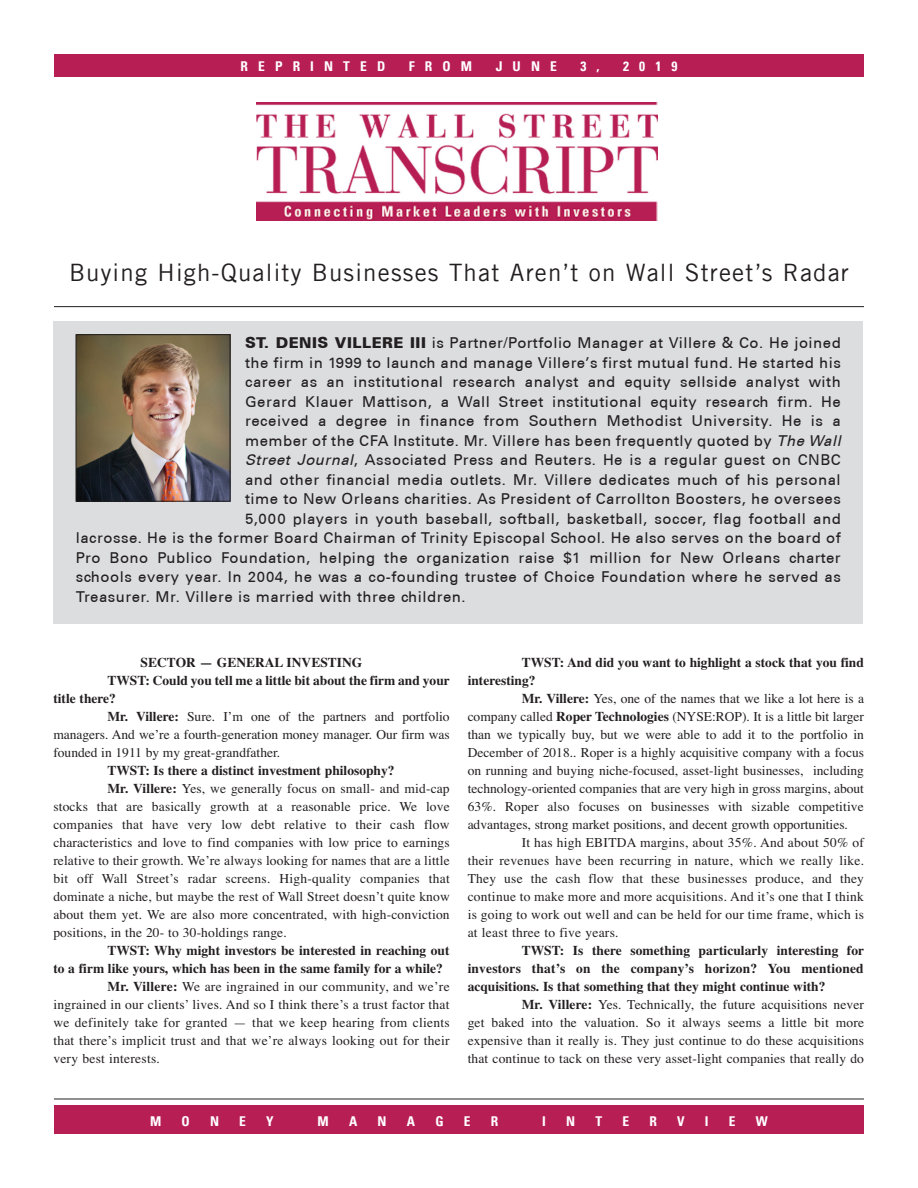
<style>
.page{position:relative;width:918px;height:1188px;background:#fff}
.page>*{position:absolute;margin:0;border:0;box-sizing:border-box;transform-origin:0 0}
.Industry{font:24px "Trade Gothic LT";letter-spacing:.05em;color:#231f20}
.Biography_1{font:500 15px "Univers CE";letter-spacing:.03em;color:#231f20}
.Body_Text{font:13.5px/18px "Times";letter-spacing:.01em;color:#231f20;text-align:justify}
.Body_Text-2{font:700 13.5px/18px "Times";color:#231f20}
.t1{font:700 condensed 13.5px "Univers LT";letter-spacing:.75em;color:#fff}
.s1{font-weight:900}
.s2{font-weight:400;font-style:italic}
.s3{font-weight:700}
</style>
<div class="page">
<div style="left:53px;top:321px;width:810px;height:303px;background:#dcdddf"></div>
<hr style="left:54px;top:306px;width:810px;height:1px;background:#231f20">
<div style="left:54px;top:1105px;width:810px;height:29px;background:#b71e54"></div>
<hr style="left:54px;top:1099px;width:810px;height:1px;background:#231f20">
<div style="left:54px;top:54px;width:810px;height:22px;background:#b71e54"></div>
<img style="left:78px;top:337px;width:150px;height:162px">
<div style="left:76px;top:335px;width:154px;height:166px;border:1px solid #231f20"></div>
<img style="left:257px;top:103px;width:401px;height:118px">
<p class="t1" style="left:241px;top:58px;width:146px">REPRINTED</p>
<p class="t1" style="left:409px;top:58px;width:65px">FROM</p>
<p class="t1" style="left:496px;top:58px;width:63px">JUNE</p>
<p class="t1" style="left:580px;top:58px;width:21px">3 ,</p>
<p class="t1" style="left:623px;top:58px;width:56px">2019</p>
<p class="Industry" style="left:69px;top:257px;width:781px">Buying High-Quality Businesses That Aren’t on Wall Street’s Radar</p>
<p class="Biography_1" style="left:245px;top:334px;width:597px"><span class="s1">ST. DENIS VILLERE III</span> is Partner/Portfolio Manager at Villere &amp; Co. He joined</p>
<p class="Biography_1" style="left:245px;top:353px;width:597px">the firm in 1999 to launch and manage Villere’s first mutual fund. He started his</p>
<p class="Biography_1" style="left:245px;top:373px;width:597px">career as an institutional research analyst and equity sellside analyst with</p>
<p class="Biography_1" style="left:245px;top:392px;width:597px">Gerard Klauer Mattison, a Wall Street institutional equity research firm. He</p>
<p class="Biography_1" style="left:245px;top:412px;width:597px">received a degree in finance from Southern Methodist University. He is a</p>
<p class="Biography_1" style="left:245px;top:431px;width:597px">member of the CFA Institute. Mr. Villere has been frequently quoted by <span class="s2">The Wall</span></p>
<p class="Biography_1" style="left:245px;top:451px;width:597px"><span class="s2">Street Journal</span>, Associated Press and Reuters. He is a regular guest on CNBC</p>
<p class="Biography_1" style="left:245px;top:470px;width:597px">and other financial media outlets. Mr. Villere dedicates much of his personal</p>
<p class="Biography_1" style="left:245px;top:490px;width:597px">time to New Orleans charities. As President of Carrollton Boosters, he oversees</p>
<p class="Biography_1" style="left:245px;top:509px;width:597px">5,000 players in youth baseball, softball, basketball, soccer, flag football and</p>
<p class="Biography_1" style="left:76px;top:529px;width:766px">lacrosse. He is the former Board Chairman of Trinity Episcopal School. He also serves on the board of</p>
<p class="Biography_1" style="left:76px;top:548px;width:766px">Pro Bono Publico Foundation, helping the organization raise $1 million for New Orleans charter</p>
<p class="Biography_1" style="left:76px;top:568px;width:767px">schools every year. In 2004, he was a co-founding trustee of Choice Foundation where he served as</p>
<p class="Biography_1" style="left:76px;top:587px;width:391px">Treasurer. Mr. Villere is married with three children.</p>
<p class="Body_Text-2" style="left:141px;top:654px;width:223px">SECTOR — GENERAL INVESTING</p>
<p class="Body_Text-2" style="left:53px;top:672px;width:398px;text-indent:54px">TWST: Could you tell me a little bit about the firm and your title there?</p>
<p class="Body_Text" style="left:53px;top:709px;width:398px;text-indent:54px"><span class="s3">Mr. Villere:</span> Sure. I’m one of the partners and portfolio managers. And we’re a fourth-generation money manager. Our firm was founded in 1911 by my great-grandfather.</p>
<p class="Body_Text-2" style="left:107px;top:762px;width:289px">TWST: Is there a distinct investment philosophy?</p>
<p class="Body_Text" style="left:53px;top:781px;width:398px;text-indent:54px"><span class="s3">Mr. Villere:</span> Yes, we generally focus on small- and mid-cap stocks that are basically growth at a reasonable price. We love companies that have very low debt relative to their cash flow characteristics and love to find companies with low price to earnings relative to their growth. We’re always looking for names that are a little bit off Wall Street’s radar screens. High-quality companies that dominate a niche, but maybe the rest of Wall Street doesn’t quite know about them yet. We are also more concentrated, with high-conviction positions, in the 20- to 30-holdings range.</p>
<p class="Body_Text-2" style="left:53px;top:942px;width:398px;text-indent:54px">TWST: Why might investors be interested in reaching out to a firm like yours, which has been in the same family for a while?</p>
<p class="Body_Text" style="left:53px;top:979px;width:398px;text-indent:54px"><span class="s3">Mr. Villere:</span> We are ingrained in our community, and we’re ingrained in our clients’ lives. And so I think there’s a trust factor that we definitely take for granted — that we keep hearing from clients that there’s implicit trust and that we’re always looking out for their very best interests.</p>
<p class="Body_Text-2" style="left:468px;top:654px;width:398px;text-indent:54px">TWST: And did you want to highlight a stock that you find interesting?</p>
<p class="Body_Text" style="left:468px;top:691px;width:398px;text-indent:54px"><span class="s3">Mr. Villere:</span> Yes, one of the names that we like a lot here is a company called <span class="s3">Roper Technologies</span> (NYSE:ROP). It is a little bit larger than we typically buy, but we were able to add it to the portfolio in December of 2018.. Roper is a highly acquisitive company with a focus on running and buying niche-focused, asset-light businesses, including technology-oriented companies that are very high in gross margins, about 63%. Roper also focuses on businesses with sizable competitive advantages, strong market positions, and decent growth opportunities.</p>
<p class="Body_Text" style="left:468px;top:835px;width:398px;text-indent:54px">It has high EBITDA margins, about 35%. And about 50% of their revenues have been recurring in nature, which we really like.<br>They use the cash flow that these businesses produce, and they continue to make more and more acquisitions. And it’s one that I think is going to work out well and can be held for our time frame, which is at least three to five years.</p>
<p class="Body_Text-2" style="left:468px;top:942px;width:398px;text-align:justify;text-indent:54px">TWST: Is there something particularly interesting for investors that’s on the company’s horizon? You mentioned acquisitions. Is that something that they might continue with?</p>
<p class="Body_Text" style="left:468px;top:997px;width:398px;text-indent:54px"><span class="s3">Mr. Villere:</span> Yes. Technically, the future acquisitions never get baked into the valuation. So it always seems a little bit more expensive than it really is. They just continue to do these acquisitions that continue to tack on these very asset-light companies that really do</p>
<p class="t1" style="left:150px;top:1113px;width:13px">M</p>
<p class="t1" style="left:182px;top:1113px;width:10px">O</p>
<p class="t1" style="left:210px;top:1113px;width:11px">N</p>
<p class="t1" style="left:239px;top:1113px;width:8px">E</p>
<p class="t1" style="left:266px;top:1113px;width:9px">Y</p>
<p class="t1" style="left:318px;top:1113px;width:13px">M</p>
<p class="t1" style="left:349px;top:1113px;width:10px">A</p>
<p class="t1" style="left:378px;top:1113px;width:11px">N</p>
<p class="t1" style="left:407px;top:1113px;width:10px">A</p>
<p class="t1" style="left:435px;top:1113px;width:10px">G</p>
<p class="t1" style="left:464px;top:1113px;width:8px">E</p>
<p class="t1" style="left:491px;top:1113px;width:9px">R</p>
<p class="t1" style="left:542px;top:1113px;width:5px">I</p>
<p class="t1" style="left:566px;top:1113px;width:11px">N</p>
<p class="t1" style="left:595px;top:1113px;width:8px">T</p>
<p class="t1" style="left:622px;top:1113px;width:8px">E</p>
<p class="t1" style="left:649px;top:1113px;width:9px">R</p>
<p class="t1" style="left:677px;top:1113px;width:9px">V</p>
<p class="t1" style="left:705px;top:1113px;width:5px">I</p>
<p class="t1" style="left:729px;top:1113px;width:8px">E</p>
<p class="t1" style="left:756px;top:1113px;width:14px">W</p>
</div>
